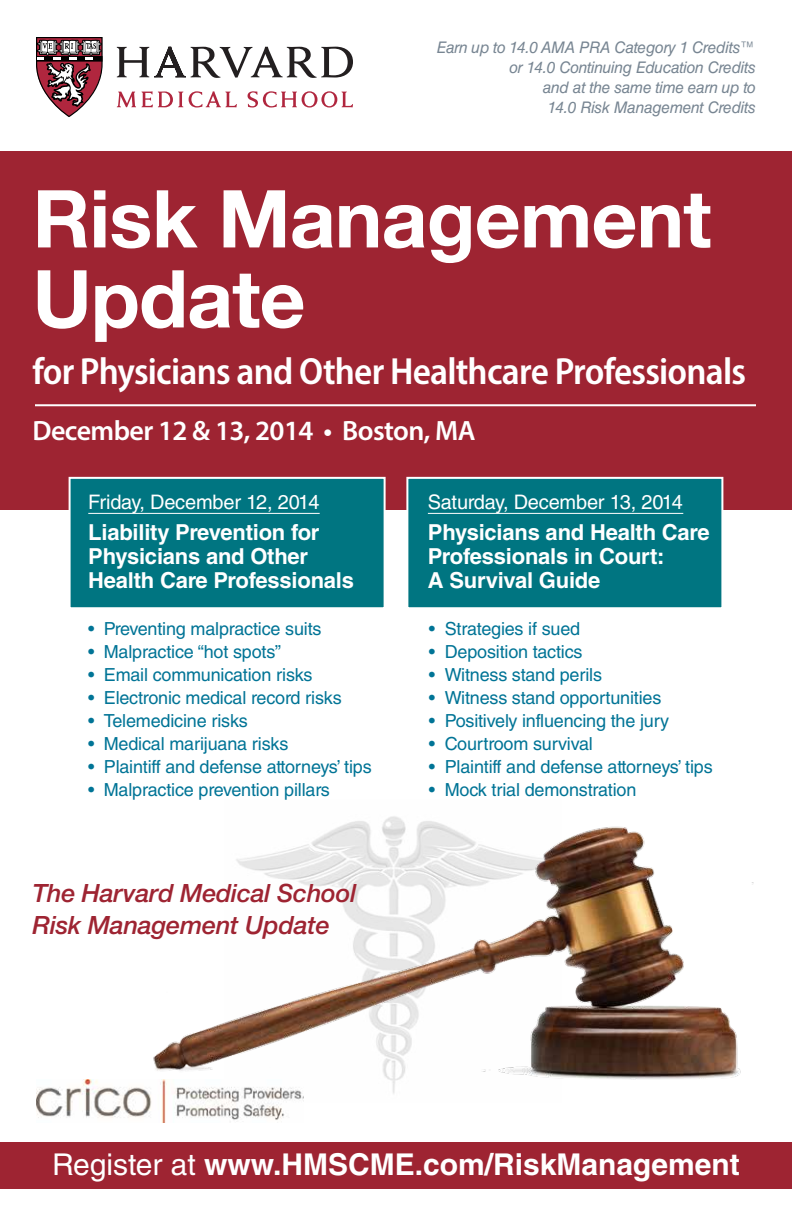
<style>
.page{position:relative;width:792px;height:1224px;background:#fff}
.page>*{position:absolute;margin:0;border:0;box-sizing:border-box;transform-origin:0 0}
.t1{font:700 80px/80px "Helvetica Neue";letter-spacing:-.01em;color:#fff}
.t2{font:600 semi-condensed 38px "Myriad Pro";letter-spacing:-.02em;color:#fff}
.t3{font:700 30px "Helvetica LT Std";color:#fff}
.t4{font:600 28px "Myriad Pro";letter-spacing:-.02em;color:#fff}
.t5{font:italic 500 25.2px/32px "Helvetica Neue LT Std";letter-spacing:-.01em;color:#9e2432}
.t6{font:700 22px/24px "Helvetica LT Std";letter-spacing:-.01em;color:#fff}
.t7{font:20px "Helvetica LT Std";letter-spacing:-.01em;color:#fff}
.t8{font:18px "Helvetica LT Std";letter-spacing:-.01em;color:#007496}
.t9{font:italic 16px/20px "Helvetica LT Std";letter-spacing:-.02em;color:#778592;text-align:right}
.s1{font-weight:400}
</style>
<div class="page">
<img style="left:153px;top:819px;width:601px;height:282px">
<svg style="left:117px;top:47px;width:236px;height:31px"></svg>
<svg style="left:117px;top:91px;width:236px;height:17px"></svg>
<svg style="left:36px;top:37px;width:67px;height:80px"></svg>
<div style="left:0;top:152px;width:792px;height:358px;background:#9e2432"></div>
<div style="left:69px;top:477px;width:317px;height:132px;background:#007581;border:2px solid #fff"></div>
<hr style="left:88px;top:513px;width:232px;height:1px;background:#fff">
<div style="left:406px;top:477px;width:317px;height:132px;background:#007581;border:2px solid #fff"></div>
<hr style="left:428px;top:513px;width:255px;height:1px;background:#fff">
<img style="left:36px;top:1079px;width:267px;height:43px">
<div style="left:0;top:1143px;width:792px;height:46px;background:#9e2432"></div>
<hr style="left:35px;top:404px;width:721px;height:2px;background:#fff">
<p class="t9" style="left:437px;top:37px;width:321px">Earn up to 14.0 AMA PRA Category 1 Credits™ or 14.0 Continuing Education Credits<br>and at the same time earn up to<br>14.0 Risk Management Credits</p>
<h1 class="t1" style="left:33px;top:175px;width:680px">Risk Management<br>Update</h1>
<h2 class="t2" style="left:33px;top:348px;width:715px">for Physicians and Other Healthcare Professionals</h2>
<h3 class="t4" style="left:33px;top:413px;width:444px">December 12 &amp; 13, 2014 • Boston, MA</h3>
<p class="t7" style="left:88px;top:490px;width:233px">Friday, December 12, 2014</p>
<p class="t6" style="left:88px;top:520px;width:267px">Liability Prevention for<br>Physicians and Other<br>Health Care Professionals</p>
<p class="t8" style="left:88px;top:619px;width:235px">• Preventing malpractice suits</p>
<p class="t8" style="left:88px;top:642px;width:195px">• Malpractice “hot spots”</p>
<p class="t8" style="left:88px;top:665px;width:226px">• Email communication risks</p>
<p class="t8" style="left:88px;top:688px;width:255px">• Electronic medical record risks</p>
<p class="t8" style="left:88px;top:711px;width:161px">• Telemedicine risks</p>
<p class="t8" style="left:88px;top:734px;width:202px">• Medical marijuana risks</p>
<p class="t8" style="left:88px;top:757px;width:285px">• Plaintiff and defense attorneys’ tips</p>
<p class="t8" style="left:88px;top:780px;width:243px">• Malpractice prevention pillars</p>
<h3 class="t5" style="left:33px;top:877px;width:326px">The Harvard Medical School<br>Risk Management Update</h3>
<p class="t7" style="left:428px;top:490px;width:257px">Saturday, December 13, 2014</p>
<p class="t6" style="left:428px;top:520px;width:283px">Physicians and Health Care<br>Professionals in Court:<br>A Survival Guide</p>
<p class="t8" style="left:429px;top:619px;width:153px">• Strategies if sued</p>
<p class="t8" style="left:429px;top:642px;width:155px">• Deposition tactics</p>
<p class="t8" style="left:429px;top:665px;width:175px">• Witness stand perils</p>
<p class="t8" style="left:429px;top:688px;width:234px">• Witness stand opportunities</p>
<p class="t8" style="left:429px;top:711px;width:242px">• Positively influencing the jury</p>
<p class="t8" style="left:429px;top:734px;width:165px">• Courtroom survival</p>
<p class="t8" style="left:429px;top:757px;width:285px">• Plaintiff and defense attorneys’ tips</p>
<p class="t8" style="left:429px;top:780px;width:209px">• Mock trial demonstration</p>
<h3 class="t3" style="left:52px;top:1146px;width:689px"><span class="s1">Register at</span> www.HMSCME.com/RiskManagement</h3>
</div>
